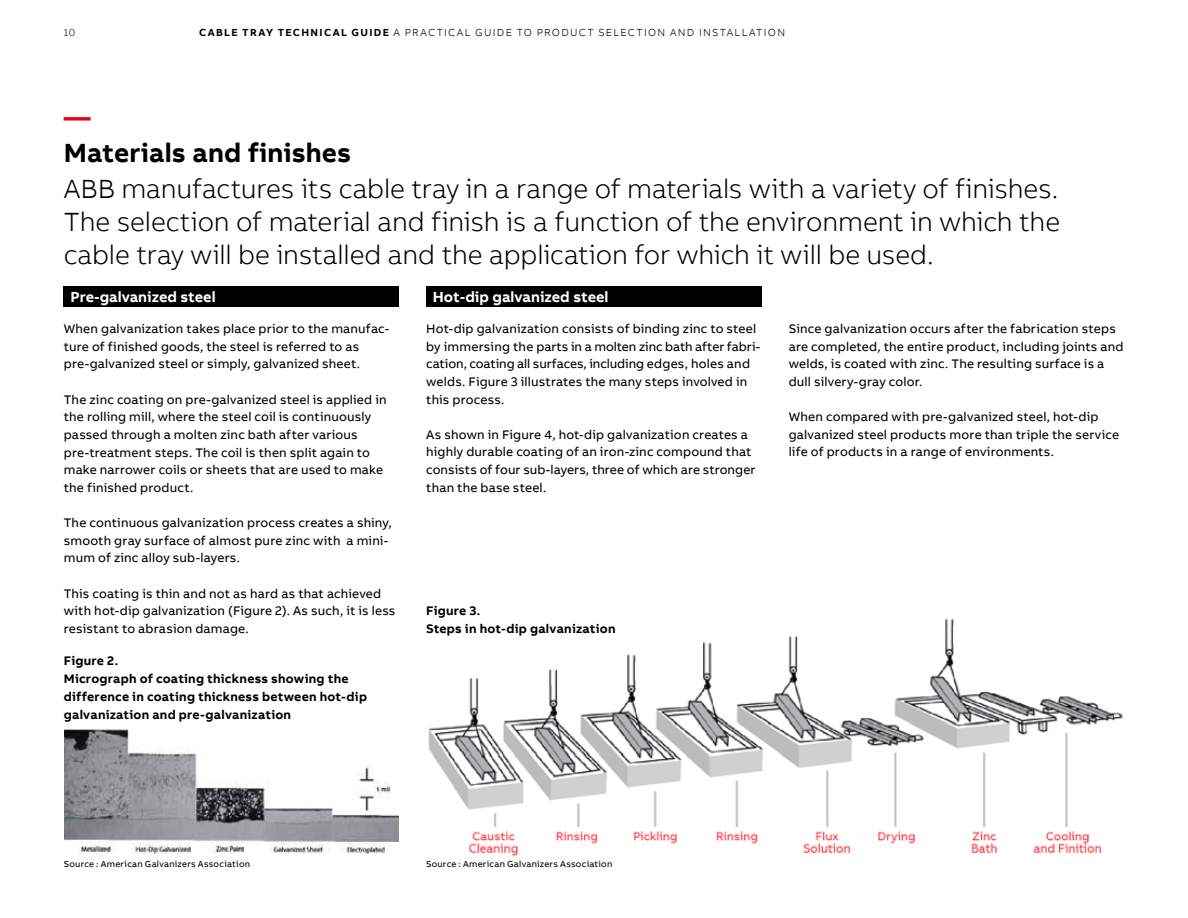
<style>
.page{position:relative;width:1188px;height:918px;background:#fff}
.page>*{position:absolute;margin:0;border:0;box-sizing:border-box;transform-origin:0 0}
.t1{font:300 27px/33px "AB Bvoice";letter-spacing:-.005em;color:#000;text-align:justify}
.t2{font:700 27px "AB Bvoice";letter-spacing:.005em;color:#000}
.t3{font:700 27px "AB Bvoice";color:#e3051b}
.t4{font:700 15px "AB Bvoice";color:#fff}
.t5{font:12.75px/17.5px "AB Bvoice";letter-spacing:.015em;color:#000}
.t6{font:700 12.75px/18px "AB Bvoice";letter-spacing:.02em;color:#000}
.t7{font:300 10.5px "AB Bvoice";letter-spacing:.12em;color:#000}
.t8{font:9px "AB Bvoice";letter-spacing:.025em;color:#000}
.s1{font-weight:700}
</style>
<div class="page">
<div style="left:64px;top:287px;width:335px;height:20px;background:#000"></div>
<div style="left:426px;top:287px;width:336px;height:20px;background:#000"></div>
<img style="left:64px;top:729px;width:335px;height:125px">
<img style="left:428px;top:618px;width:695px;height:239px">
<p class="t7" style="left:64px;top:26px;width:13px">10</p>
<p class="t7" style="left:199px;top:26px;width:588px"><span class="s1">CABLE TRAY TECHNICAL GUIDE</span> A PRACTICAL GUIDE TO PRODUCT SELECTION AND INSTALLATION</p>
<h1 class="t3" style="left:64px;top:100px;width:28px">—</h1>
<h1 class="t2" style="left:64px;top:136px;width:289px">Materials and finishes</h1>
<h1 class="t1" style="left:64px;top:172px;width:998px">ABB manufactures its cable tray in a range of materials with a variety of finishes.<br>The selection of material and finish is a function of the environment in which the cable tray will be installed and the application for which it will be used.</h1>
<p class="t4" style="left:70px;top:287px;width:147px">Pre-galvanized steel</p>
<p class="t4" style="left:433px;top:287px;width:177px">Hot-dip galvanized steel</p>
<p class="t5" style="left:64px;top:320px;width:327px">When galvanization takes place prior to the manufac&shy;ture of finished goods, the steel is referred to as pre-galvanized steel or simply, galvanized sheet.</p>
<p class="t5" style="left:64px;top:391px;width:324px">The zinc coating on pre-galvanized steel is applied in the rolling mill, where the steel coil is continuously passed through a molten zinc bath after various pre-treatment steps. The coil is then split again to make narrower coils or sheets that are used to make the finished product.</p>
<p class="t5" style="left:64px;top:514px;width:330px">The continuous galvanization process creates a shiny, smooth gray surface of almost pure zinc with a mini&shy;mum of zinc alloy sub-layers.</p>
<p class="t5" style="left:64px;top:585px;width:333px">This coating is thin and not as hard as that achieved with hot-dip galvanization (Figure 2). As such, it is less resistant to abrasion damage.</p>
<p class="t6" style="left:64px;top:652px;width:305px">Figure 2.<br>Micrograph of coating thickness showing the difference in coating thickness between hot-dip galvanization and pre-galvanization</p>
<p class="t5" style="left:426px;top:320px;width:335px">Hot-dip galvanization consists of binding zinc to steel by immersing the parts in a molten zinc bath after fabri&shy;cation, coating all surfaces, including edges, holes and welds. Figure 3 illustrates the many steps involved in this process.</p>
<p class="t5" style="left:426px;top:426px;width:331px">As shown in Figure 4, hot-dip galvanization creates a highly durable coating of an iron-zinc compound that consists of four sub-layers, three of which are stronger than the base steel.</p>
<p class="t6" style="left:426px;top:602px;width:191px">Figure 3.<br>Steps in hot-dip galvanization</p>
<p class="t5" style="left:789px;top:320px;width:336px">Since galvanization occurs after the fabrication steps are completed, the entire product, including joints and welds, is coated with zinc. The resulting surface is a dull silvery-gray color.</p>
<p class="t5" style="left:789px;top:408px;width:332px">When compared with pre-galvanized steel, hot-dip galvanized steel products more than triple the service life of products in a range of environments.</p>
<p class="t8" style="left:64px;top:859px;width:188px">Source : American Galvanizers Association</p>
<p class="t8" style="left:426px;top:859px;width:188px">Source : American Galvanizers Association</p>
</div>
